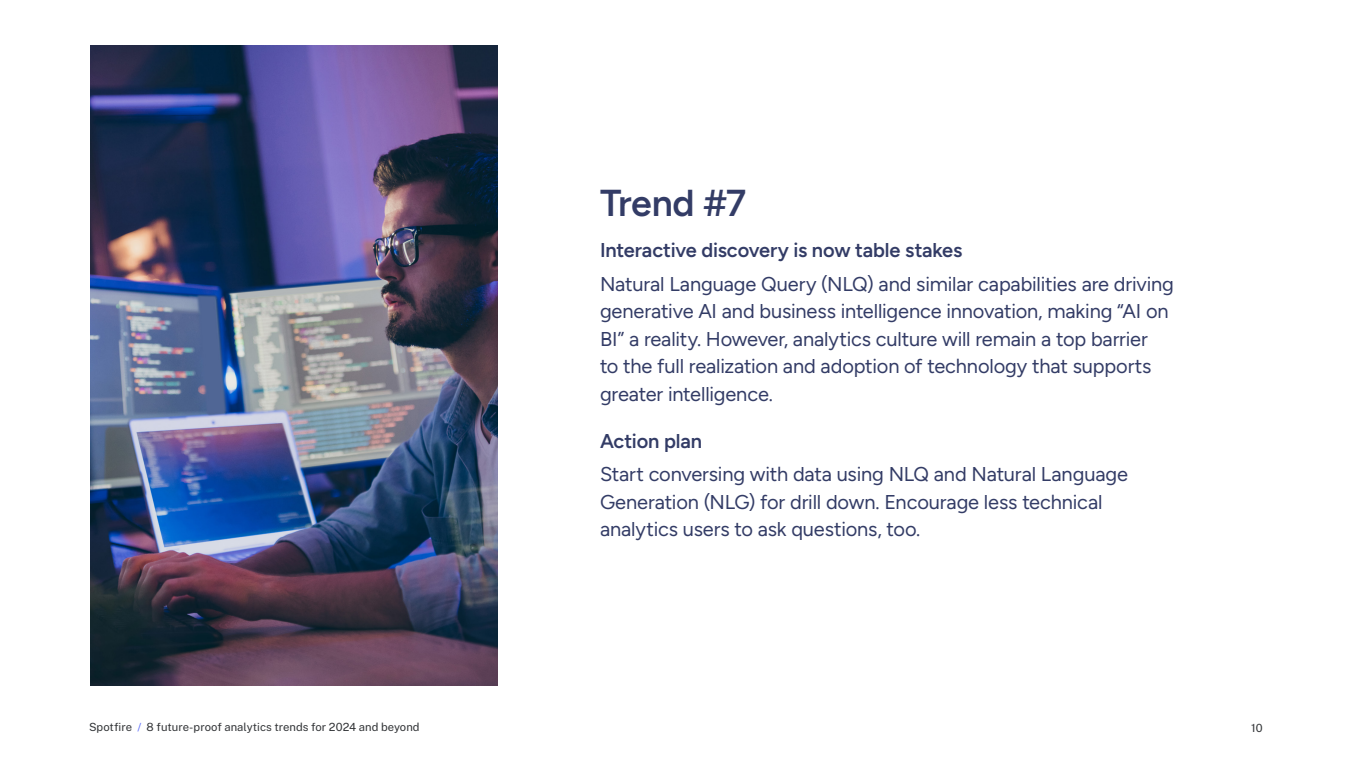
<style>
.page{position:relative;width:1359px;height:765px;background:#fff}
.page>*{position:absolute;margin:0;border:0;box-sizing:border-box;transform-origin:0 0}
.t1{font:600 37.5px "Figtree";letter-spacing:-.01em;color:#333c66}
.t2{font:20px/27.5px "Figtree";letter-spacing:-.01em;color:#333c66}
.t3{font:600 20px "Figtree";letter-spacing:-.01em;color:#333c66}
.t4{font:11.25px "Public Sans";color:#313336}
.s1{color:#5d6efa}
</style>
<div class="page">
<img style="left:90px;top:46px;width:408px;height:640px">
<h1 class="t1" style="left:600px;top:180px;width:148px">Trend #7</h1>
<p class="t3" style="left:600px;top:239px;width:364px">Interactive discovery is now table stakes</p>
<p class="t2" style="left:600px;top:270px;width:576px">Natural Language Query (NLQ) and similar capabilities are driving generative AI and business intelligence innovation, making “AI on BI” a reality. However, analytics culture will remain a top barrier<br>to the full realization and adoption of technology that supports greater intelligence.</p>
<p class="t3" style="left:600px;top:429px;width:104px">Action plan</p>
<p class="t2" style="left:600px;top:461px;width:530px">Start conversing with data using NLQ and Natural Language<br>Generation (NLG) for drill down. Encourage less technical analytics users to ask questions, too.</p>
<p class="t4" style="left:89px;top:719px;width:332px">Spotfire <span class="s1">/</span> 8 future-proof analytics trends for 2024 and beyond</p>
<p class="t4" style="left:1251px;top:721px;width:13px">10</p>
</div>
